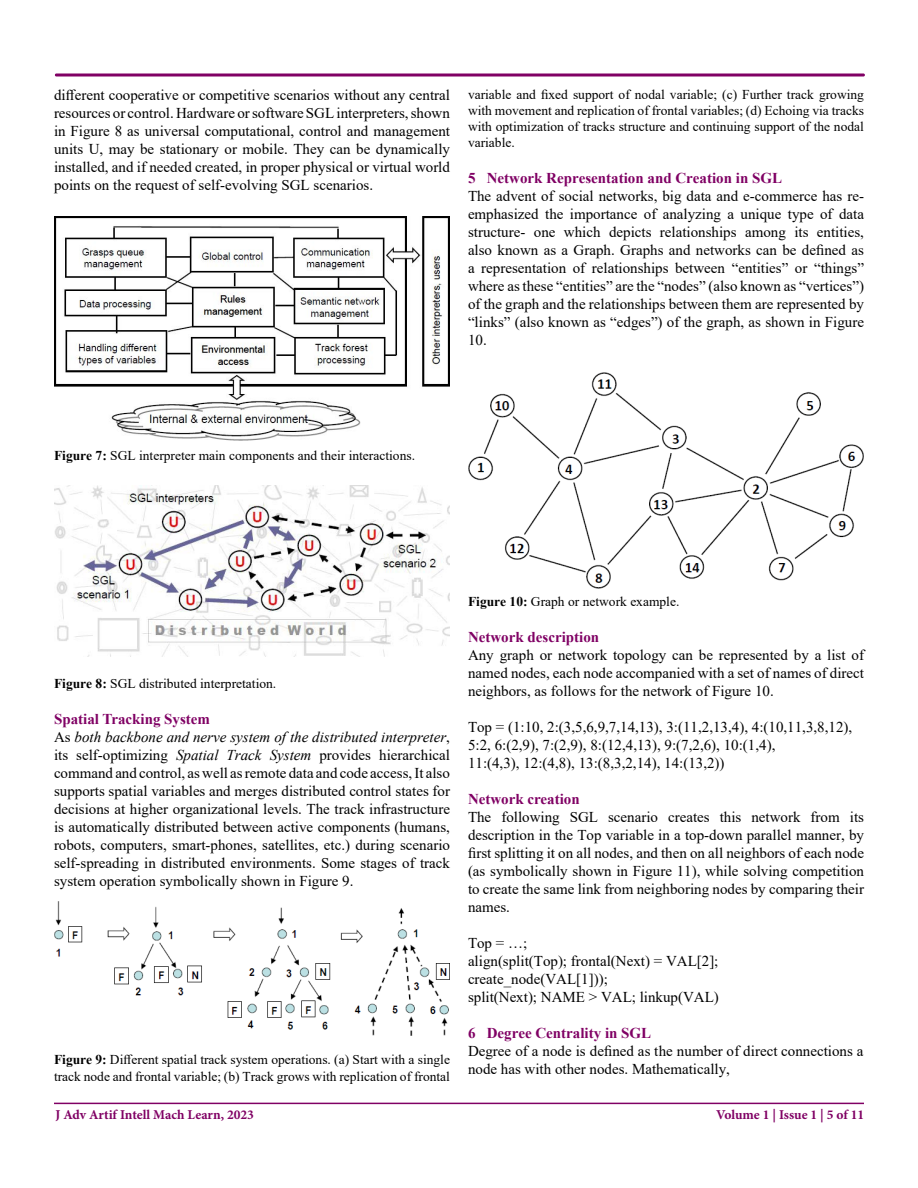
<style>
.page{position:relative;width:918px;height:1188px;background:#fff}
.page>*{position:absolute;margin:0;border:0;box-sizing:border-box;transform-origin:0 0}
.t1{font:15px/18px "Times New Roman";color:#000;text-align:justify}
.t2{font:700 15px "Times New Roman";color:#800064}
.t3{font:13.5px/16.2px "Times New Roman";color:#000}
.t4{font:700 13.5px "Minion Pro";color:#800064}
.s1{font-weight:700}
.s2{font-weight:700;color:#800064}
.s3{font-style:italic}
</style>
<div class="page">
<hr style="left:54px;top:1103px;width:810px;height:1px;background:#800064">
<div style="left:55px;top:74px;width:810px;height:2px;border:2px solid #800064"></div>
<img style="left:54px;top:217px;width:396px;height:223px">
<img style="left:54px;top:485px;width:396px;height:171px">
<img style="left:54px;top:902px;width:396px;height:134px">
<img style="left:468px;top:372px;width:396px;height:217px">
<p class="t1" style="left:54px;top:85px;width:398px">different cooperative or competitive scenarios without any central resources or control. Hardware or software SGL interpreters, shown in Figure 8 as universal computational, control and management units U, may be stationary or mobile. They can be dynamically installed, and if needed created, in proper physical or virtual world points on the request of self-evolving SGL scenarios.</p>
<p class="t3" style="left:468px;top:86px;width:398px;text-align:justify">variable and fixed support of nodal variable; (c) Further track growing with movement and replication of frontal variables; (d) Echoing via tracks with optimization of tracks structure and continuing support of the nodal variable.</p>
<p class="t2" style="left:468px;top:167px;width:316px">5 Network Representation and Creation in SGL</p>
<p class="t1" style="left:468px;top:187px;width:398px">The advent of social networks, big data and e-commerce has re&shy;emphasized the importance of analyzing a unique type of data structure- one which depicts relationships among its entities, also known as a Graph. Graphs and networks can be defined as a representation of relationships between “entities” or “things” where as these “entities” are the “nodes” (also known as “vertices”) of the graph and the relationships between them are represented by “links” (also known as “edges”) of the graph, as shown in Figure 10.</p>
<p class="t3" style="left:54px;top:447px;width:363px"><span class="s1">Figure 7:</span> SGL interpreter main components and their interactions.</p>
<p class="t3" style="left:54px;top:675px;width:224px"><span class="s1">Figure 8:</span> SGL distributed interpretation.</p>
<p class="t1" style="left:54px;top:710px;width:398px;text-align:left"><span class="s2">Spatial Tracking System<br></span>As <span class="s3">both backbone and nerve system of the distributed interpreter</span>, its self-optimizing <span class="s3">Spatial Track System</span> provides hierarchical command and control, as well as remote data and code access, It also supports spatial variables and merges distributed control states for decisions at higher organizational levels. The track infrastructure is automatically distributed between active components (humans, robots, computers, smart-phones, satellites, etc.) during scenario self-spreading in distributed environments. Some stages of track system operation symbolically shown in Figure 9.</p>
<p class="t3" style="left:54px;top:1051px;width:398px"><span class="s1">Figure 9:</span> Different spatial track system operations. (a) Start with a single track node and frontal variable; (b) Track grows with replication of frontal</p>
<p class="t3" style="left:468px;top:593px;width:213px"><span class="s1">Figure 10:</span> Graph or network example.</p>
<p class="t2" style="left:468px;top:626px;width:133px">Network description</p>
<p class="t1" style="left:468px;top:646px;width:398px">Any graph or network topology can be represented by a list of named nodes, each node accompanied with a set of names of direct neighbors, as follows for the network of Figure 10.</p>
<p class="t1" style="left:468px;top:718px;width:386px;text-align:left">Top = (1:10, 2:(3,5,6,9,7,14,13), 3:(11,2,13,4), 4:(10,11,3,8,12),<br>5:2, 6:(2,9), 7:(2,9), 8:(12,4,13), 9:(7,2,6), 10:(1,4),<br>11:(4,3), 12:(4,8), 13:(8,3,2,14), 14:(13,2))</p>
<p class="t2" style="left:468px;top:788px;width:113px">Network creation</p>
<p class="t1" style="left:468px;top:808px;width:398px">The following SGL scenario creates this network from its description in the Top variable in a top-down parallel manner, by first splitting it on all nodes, and then on all neighbors of each node (as symbolically shown in Figure 11), while solving competition to create the same link from neighboring nodes by comparing their names.</p>
<p class="t1" style="left:468px;top:934px;width:252px;text-align:left">Top = …;<br>align(split(Top); frontal(Next) = VAL[2]; create_node(VAL[1]));<br>split(Next); NAME &gt; VAL; linkup(VAL)</p>
<p class="t2" style="left:468px;top:1022px;width:185px">6 Degree Centrality in SGL</p>
<p class="t1" style="left:468px;top:1042px;width:397px">Degree of a node is defined as the number of direct connections a node has with other nodes. Mathematically,</p>
<p class="t4" style="left:55px;top:1105px;width:200px">J Adv Artif Intell Mach Learn, 2023</p>
<p class="t4" style="left:716px;top:1106px;width:150px">Volume 1 | Issue 1 | 5 of 11</p>
</div>
